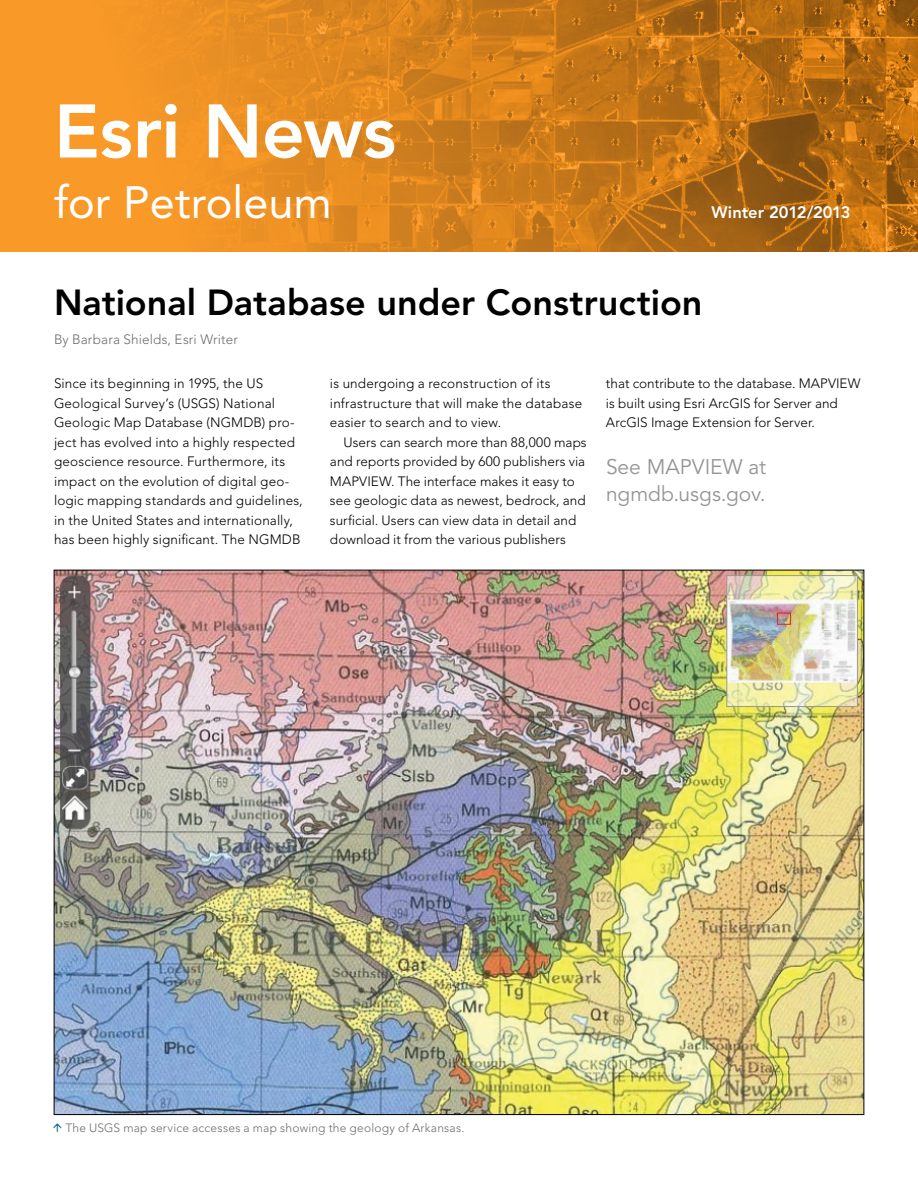
<style>
.page{position:relative;width:918px;height:1188px;background:#fff}
.page>*{position:absolute;margin:0;border:0;box-sizing:border-box;transform-origin:0 0}
.t1{font:800 75px "Avenir LT Std";letter-spacing:-.01em;color:#fff}
.t2{font:45px "Avenir LT Std";color:#fff}
.t3{font:800 36px "Avenir LT Std";color:#000}
.t4{font:21px/27px "Avenir LT Std";color:#939598}
.t5{font:800 16.5px "Avenir LT Std";letter-spacing:-.005em;color:#fff}
.t6{font:300 13.5px/19.5px "Avenir LT Std";letter-spacing:.005em;color:#000}
.t7{font:300 13.5px "Avenir LT Std";letter-spacing:.01em;color:#6d6e71}
.t8{font:300 12px "Avenir LT Std";letter-spacing:.02em;color:#6d6e71}
</style>
<div class="page">
<img style="left:1px;top:0;width:917px;height:252px">
<img style="left:56px;top:572px;width:806px;height:541px">
<h1 class="t1" style="left:54px;top:87px;width:344px">Esri News</h1>
<h2 class="t2" style="left:54px;top:176px;width:279px">for Petroleum</h2>
<p class="t5" style="left:712px;top:203px;width:140px">Winter 2012/2013</p>
<h3 class="t3" style="left:54px;top:281px;width:650px">National Database under Construction</h3>
<p class="t7" style="left:54px;top:331px;width:185px">By Barbara Shields, Esri Writer</p>
<p class="t6" style="left:54px;top:374px;width:250px">Since its beginning in 1995, the US Geological Survey’s (USGS) National Geologic Map Database (NGMDB) pro&shy;ject has evolved into a highly respected geoscience resource. Furthermore, its impact on the evolution of digital geo&shy;logic mapping standards and guidelines, in the United States and internationally, has been highly significant. The NGMDB</p>
<p class="t6" style="left:330px;top:374px;width:254px">is undergoing a reconstruction of its infrastructure that will make the database easier to search and to view.</p>
<p class="t6" style="left:330px;top:432px;width:258px;text-indent:14px">Users can search more than 88,000 maps and reports provided by 600 publishers via MAPVIEW. The interface makes it easy to see geologic data as newest, bedrock, and surficial. Users can view data in detail and download it from the various publishers</p>
<p class="t6" style="left:606px;top:374px;width:256px">that contribute to the database. MAPVIEW is built using Esri ArcGIS for Server and<br>ArcGIS Image Extension for Server.</p>
<h3 class="t4" style="left:606px;top:454px;width:162px">See MAPVIEW at ngmdb.usgs.gov.</h3>
<p class="t8" style="left:65px;top:1121px;width:401px">The USGS map service accesses a map showing the geology of Arkansas.</p>
</div>
